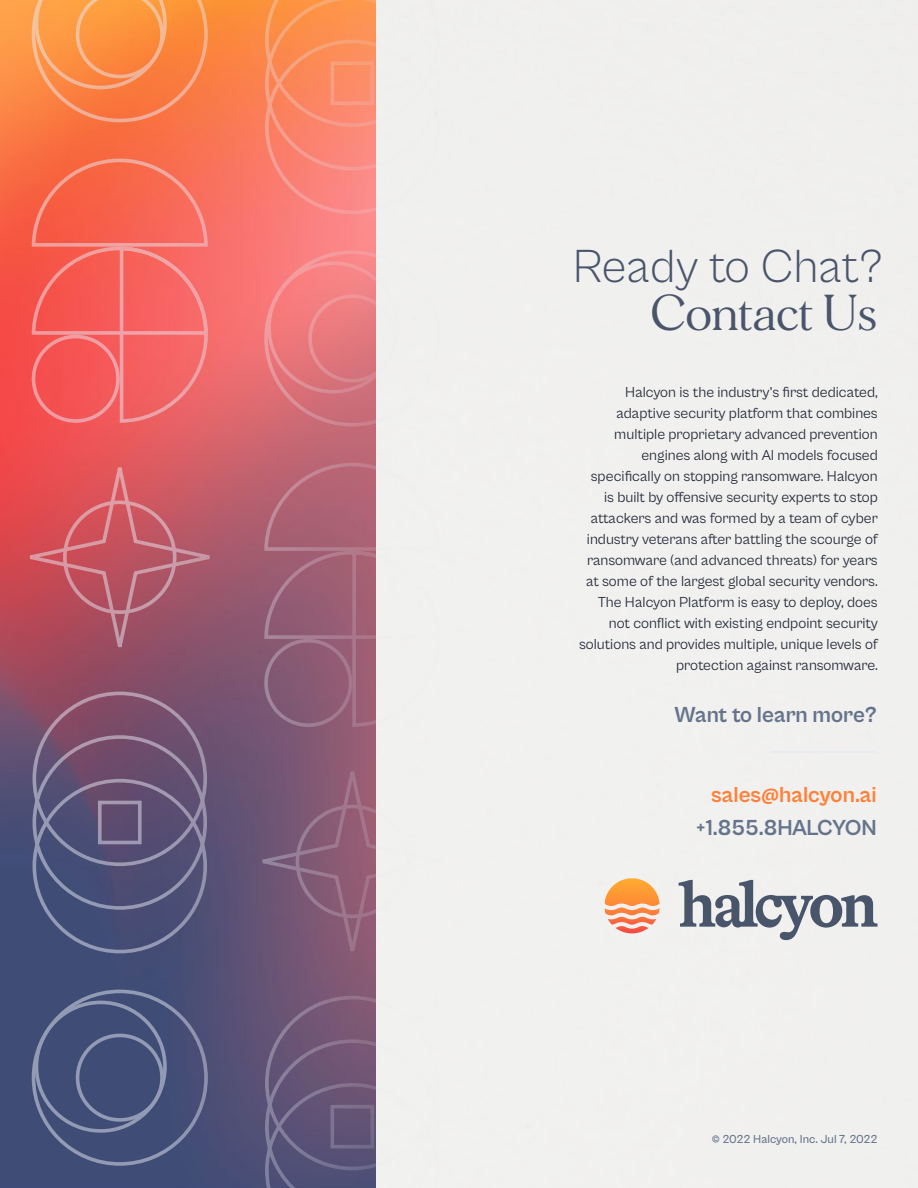
<style>
.page{position:relative;width:918px;height:1188px;background:#fff}
.page>*{position:absolute;margin:0;border:0;box-sizing:border-box;transform-origin:0 0}
.t1{font:300 48px "Cabinet Grotesk";color:#49556b}
.t2{font:48px "Morion";letter-spacing:-.03em;color:#49556b}
.t3{font:700 22.5px "Cabinet Grotesk";letter-spacing:-.01em;color:#65748c}
.t4{font:700 22.5px "Cabinet Grotesk";color:#ff8139}
.t5{font:15px/21px "Cabinet Grotesk";color:#222938;text-align:right}
.t6{font:500 12px "Cabinet Grotesk";color:#65748c}
</style>
<div class="page">
<div style="left:375px;top:0;width:543px;height:1188px;background:#f1f0ef"></div>
<img style="left:0;top:0;width:375px;height:1188px">
<svg style="left:265px;top:0;width:175px;height:171px;background:#f6b096"></svg>
<div style="left:265px;top:40px;width:175px;height:174px;border:4px solid #e7e9f3;border-radius:50%"></div>
<div style="left:264px;top:250px;width:176px;height:177px;border:4px solid #e7e9f3;border-radius:50%"></div>
<div style="left:267px;top:261px;width:132px;height:133px;border:4px solid #e7e9f3;border-radius:50%"></div>
<div style="left:308px;top:294px;width:88px;height:89px;border:4px solid #e7e9f3;border-radius:50%"></div>
<svg style="left:261px;top:459px;width:183px;height:272px"></svg>
<div style="left:264px;top:639px;width:88px;height:88px;border:4px solid #e7e9f3;border-radius:50%"></div>
<svg style="left:246px;top:755px;width:213px;height:213px"></svg>
<div style="left:296px;top:805px;width:113px;height:113px;border:4px solid #e7e9f3;border-radius:50%"></div>
<svg style="left:265px;top:1039px;width:175px;height:149px"></svg>
<svg style="left:32px;top:0;width:176px;height:122px;background:#f98d48"></svg>
<svg style="left:28px;top:155px;width:183px;height:271px;background:#f4655c"></svg>
<div style="left:32px;top:335px;width:88px;height:88px;border:4px solid #e7e9f3;border-radius:50%"></div>
<svg style="left:13px;top:450px;width:214px;height:214px;background:#be5562"></svg>
<div style="left:63px;top:501px;width:114px;height:113px;border:4px solid #e7e9f3;border-radius:50%"></div>
<div style="left:33px;top:692px;width:174px;height:174px;border:4px solid #e7e9f3;border-radius:50%"></div>
<div style="left:33px;top:735px;width:174px;height:175px;border:4px solid #e7e9f3;border-radius:50%"></div>
<div style="left:33px;top:779px;width:174px;height:174px;border:4px solid #e7e9f3;border-radius:50%"></div>
<div style="left:32px;top:990px;width:176px;height:176px;border:4px solid #e7e9f3;border-radius:50%"></div>
<div style="left:35px;top:1001px;width:132px;height:132px;border:4px solid #e7e9f3;border-radius:50%"></div>
<div style="left:76px;top:1034px;width:88px;height:88px;border:4px solid #e7e9f3;border-radius:50%"></div>
<svg style="left:679px;top:880px;width:199px;height:60px"></svg>
<svg style="left:605px;top:878px;width:55px;height:55px"></svg>
<hr style="left:770px;top:751px;width:108px;height:1px;background:#e7e9f3">
<h1 class="t1" style="left:573px;top:241px;width:311px">Ready to Chat?</h1>
<h1 class="t2" style="left:650px;top:286px;width:229px">Contact Us</h1>
<p class="t5" style="left:579px;top:382px;width:300px">Halcyon is the industry’s first dedicated, adaptive security platform that combines multiple proprietary advanced prevention engines along with AI models focused specifically on stopping ransomware. Halcyon is built by offensive security experts to stop attackers and was formed by a team of cyber industry veterans after battling the scourge of ransomware (and advanced threats) for years at some of the largest global security vendors.<br>The Halcyon Platform is easy to deploy, does not conflict with existing endpoint security solutions and provides multiple, unique levels of protection against ransomware.</p>
<h2 class="t3" style="left:674px;top:703px;width:204px">Want to learn more?</h2>
<h2 class="t4" style="left:711px;top:783px;width:167px">sales@halcyon.ai</h2>
<h2 class="t3" style="left:696px;top:816px;width:182px">+1.855.8HALCYON</h2>
<p class="t6" style="left:711px;top:1133px;width:168px">© 2022 Halcyon, Inc. Jul 7, 2022</p>
</div>
